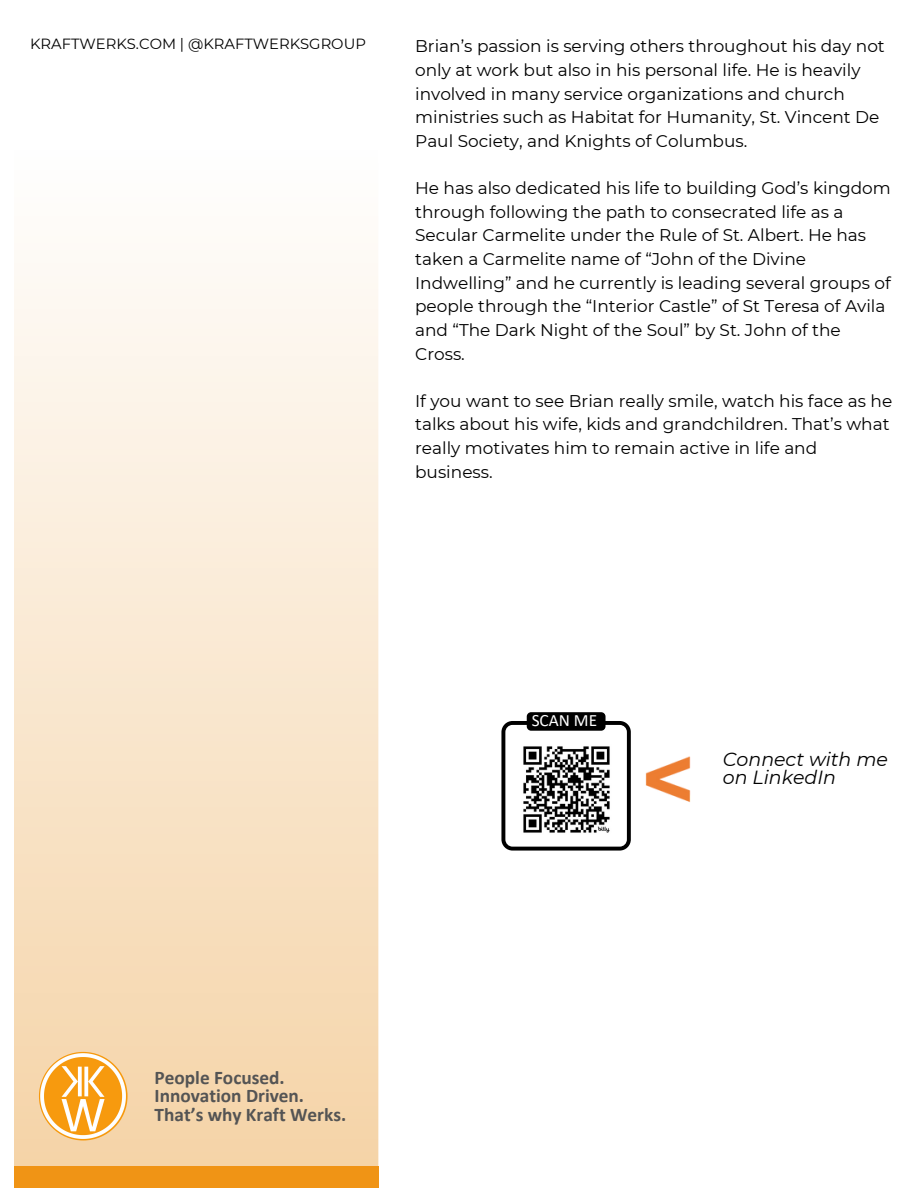
<style>
.page{position:relative;width:918px;height:1188px;background:#fff}
.page>*{position:absolute;margin:0;border:0;box-sizing:border-box;transform-origin:0 0}
.t1{font:700 19.35px "Calibri";color:#545454}
.t2{font:italic 19.05px/18.1px "Montserrat";color:#000}
.t3{font:17.25px "Calibri";color:#fff}
.t4{font:16.95px/23.7px "Montserrat";color:#000}
.t5{font:14.7px "Montserrat";color:#000}
</style>
<div class="page">
<svg style="left:14px;top:263px;width:364px;height:903px;background:#f9e6ce"></svg>
<img style="left:39px;top:1052px;width:89px;height:89px;border-radius:50%">
<div style="left:13px;top:1167px;width:365px;height:21px;background:#f09415"></div>
<svg style="left:501px;top:721px;width:130px;height:130px"></svg>
<div style="left:527px;top:712px;width:79px;height:19px;background:#000;border-radius:4px"></div>
<img style="left:645px;top:756px;width:46px;height:46px">
<img style="left:514px;top:737px;width:105px;height:106px">
<p class="t5" style="left:30px;top:35px;width:337px">KRAFTWERKS.COM | @KRAFTWERKSGROUP</p>
<p class="t4" style="left:415px;top:35px;width:471px">Brian’s passion is serving others throughout his day not only at work but also in his personal life. He is heavily involved in many service organizations and church ministries such as Habitat for Humanity, St. Vincent De Paul Society, and Knights of Columbus.</p>
<p class="t4" style="left:415px;top:176px;width:477px">He has also dedicated his life to building God’s kingdom through following the path to consecrated life as a Secular Carmelite under the Rule of St. Albert. He has taken a Carmelite name of “John of the Divine Indwelling” and he currently is leading several groups of people through the “Interior Castle” of St Teresa of Avila and “The Dark Night of the Soul” by St. John of the Cross.</p>
<p class="t4" style="left:415px;top:389px;width:479px">If you want to see Brian really smile, watch his face as he talks about his wife, kids and grandchildren. That’s what really motivates him to remain active in life and business.</p>
<p class="t3" style="left:532px;top:713px;width:67px">SCAN ME</p>
<p class="t2" style="left:723px;top:750px;width:167px">Connect with me on LinkedIn</p>
<p class="t1" style="left:155px;top:1069px;width:132px">People Focused.</p>
<p class="t1" style="left:155px;top:1088px;width:151px">Innovation Driven.</p>
<p class="t1" style="left:155px;top:1106px;width:193px">That’s why Kraft Werks.</p>
</div>
